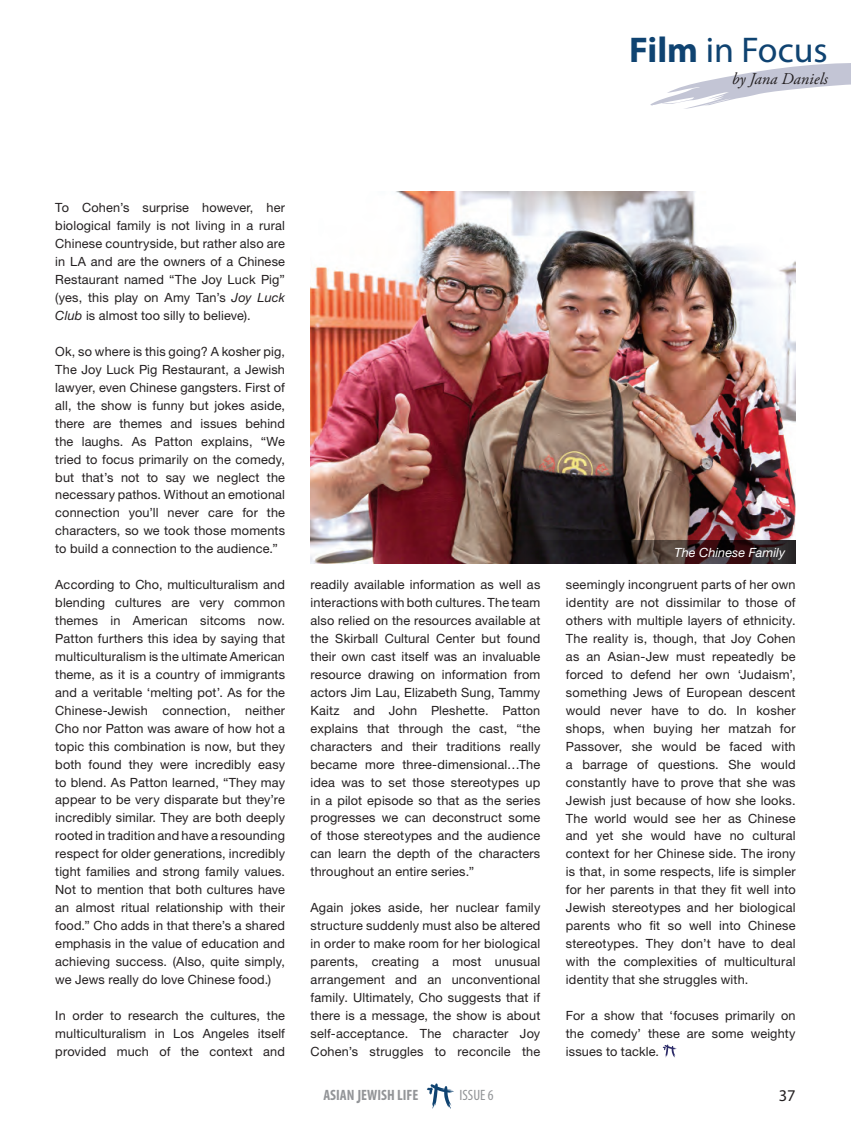
<style>
.page{position:relative;width:851px;height:1127px;background:#fff}
.page>*{position:absolute;margin:0;border:0;box-sizing:border-box;transform-origin:0 0}
.t1{font:35.85px "Myriad Pro";color:#0f4371}
.t2{font:italic 16.5px "Adobe Garamond Pro";color:#231f20}
.t3{font:16.5px "Myriad Pro";color:#231f20}
.t4{font:700 condensed 15px "Myriad Pro";color:#939598}
.t5{font:condensed 15px "Myriad Pro";color:#939598}
.Body_text{font:12.75px/18px "Helvetica Neue LT Std";letter-spacing:.01em;color:#231f20;text-align:justify}
.Body_text-2{font:italic 12.75px "Helvetica Neue LT Std";color:#fff}
.s1{font-weight:700}
.s2{font-style:italic}
.s3{font-size:19.35px}
</style>
<div class="page">
<svg style="left:427px;top:1083px;width:27px;height:25px"></svg>
<svg style="left:650px;top:63px;width:200px;height:46px"></svg>
<svg style="left:662px;top:1044px;width:14px;height:13px"></svg>
<img style="left:310px;top:191px;width:485px;height:372px">
<svg style="left:438px;top:540px;width:357px;height:23px;background:#3f2d2c"></svg>
<p class="t1" style="left:629px;top:28px;width:200px"><span class="s1">Film</span> in Focus</p>
<p class="t2" style="left:731px;top:69px;width:97px">by Jana Daniels</p>
<p class="Body_text" style="left:55px;top:199px;width:231px">To Cohen’s surprise however, her biological family is not living in a rural Chinese countryside, but rather also are in LA and are the owners of a Chinese Restaurant named “The Joy Luck Pig” (yes, this play on Amy Tan’s <span class="s2">Joy Luck Club</span> is almost too silly to believe).</p>
<p class="Body_text" style="left:55px;top:342px;width:231px">Ok, so where is this going? A kosher pig, The Joy Luck Pig Restaurant, a Jewish lawyer, even Chinese gangsters. First of all, the show is funny but jokes aside, there are themes and issues behind the laughs. As Patton explains, “We tried to focus primarily on the comedy, but that’s not to say we neglect the necessary pathos. Without an emotional connection you’ll never care for the characters, so we took those moments to build a connection to the audience.”</p>
<p class="Body_text" style="left:55px;top:575px;width:231px">According to Cho, multiculturalism and blending cultures are very common themes in American sitcoms now.<br>Patton furthers this idea by saying that multiculturalism is the ultimate American theme, as it is a country of immigrants and a veritable ‘melting pot’. As for the Chinese-Jewish connection, neither Cho nor Patton was aware of how hot a topic this combination is now, but they both found they were incredibly easy to blend. As Patton learned, “They may appear to be very disparate but they’re incredibly similar. They are both deeply rooted in tradition and have a resounding respect for older generations, incredibly tight families and strong family values.<br>Not to mention that both cultures have an almost ritual relationship with their food.” Cho adds in that there’s a shared emphasis in the value of education and achieving success. (Also, quite simply, we Jews really do love Chinese food.)</p>
<p class="Body_text" style="left:55px;top:1006px;width:231px">In order to research the cultures, the multiculturalism in Los Angeles itself provided much of the context and</p>
<p class="Body_text" style="left:310px;top:575px;width:231px">readily available information as well as interactions with both cultures. The team also relied on the resources available at the Skirball Cultural Center but found their own cast itself was an invaluable resource drawing on information from actors Jim Lau, Elizabeth Sung, Tammy Kaitz and John Pleshette. Patton explains that through the cast, “the characters and their traditions really became more three-dimensional…The idea was to set those stereotypes up in a pilot episode so that as the series progresses we can deconstruct some of those stereotypes and the audience can learn the depth of the characters throughout an entire series.”</p>
<p class="Body_text" style="left:310px;top:898px;width:231px">Again jokes aside, her nuclear family structure suddenly must also be altered in order to make room for her biological parents, creating a most unusual arrangement and an unconventional family. Ultimately, Cho suggests that if there is a message, the show is about self-acceptance. The character Joy Cohen’s struggles to reconcile the</p>
<p class="Body_text-2" style="left:674px;top:544px;width:112px">The Chinese Family</p>
<p class="Body_text" style="left:566px;top:576px;width:231px">seemingly incongruent parts of her own identity are not dissimilar to those of others with multiple layers of ethnicity.<br>The reality is, though, that Joy Cohen as an Asian-Jew must repeatedly be forced to defend her own ‘Judaism’, something Jews of European descent would never have to do. In kosher shops, when buying her matzah for Passover, she would be faced with a barrage of questions. She would constantly have to prove that she was Jewish just because of how she looks.<br>The world would see her as Chinese and yet she would have no cultural context for her Chinese side. The irony is that, in some respects, life is simpler for her parents in that they fit well into Jewish stereotypes and her biological parents who fit so well into Chinese stereotypes. They don’t have to deal with the complexities of multicultural identity that she struggles with.</p>
<p class="Body_text" style="left:566px;top:1006px;width:231px">For a show that ‘focuses primarily on the comedy’ these are some weighty issues to tackle.</p>
<p class="t4" style="left:323px;top:1086px;width:97px">ASIAN <span class="s3">J</span>EWISH LIFE</p>
<p class="t5" style="left:459px;top:1086px;width:36px">ISSUE 6</p>
<p class="t3" style="left:778px;top:1085px;width:18px">37</p>
</div>
